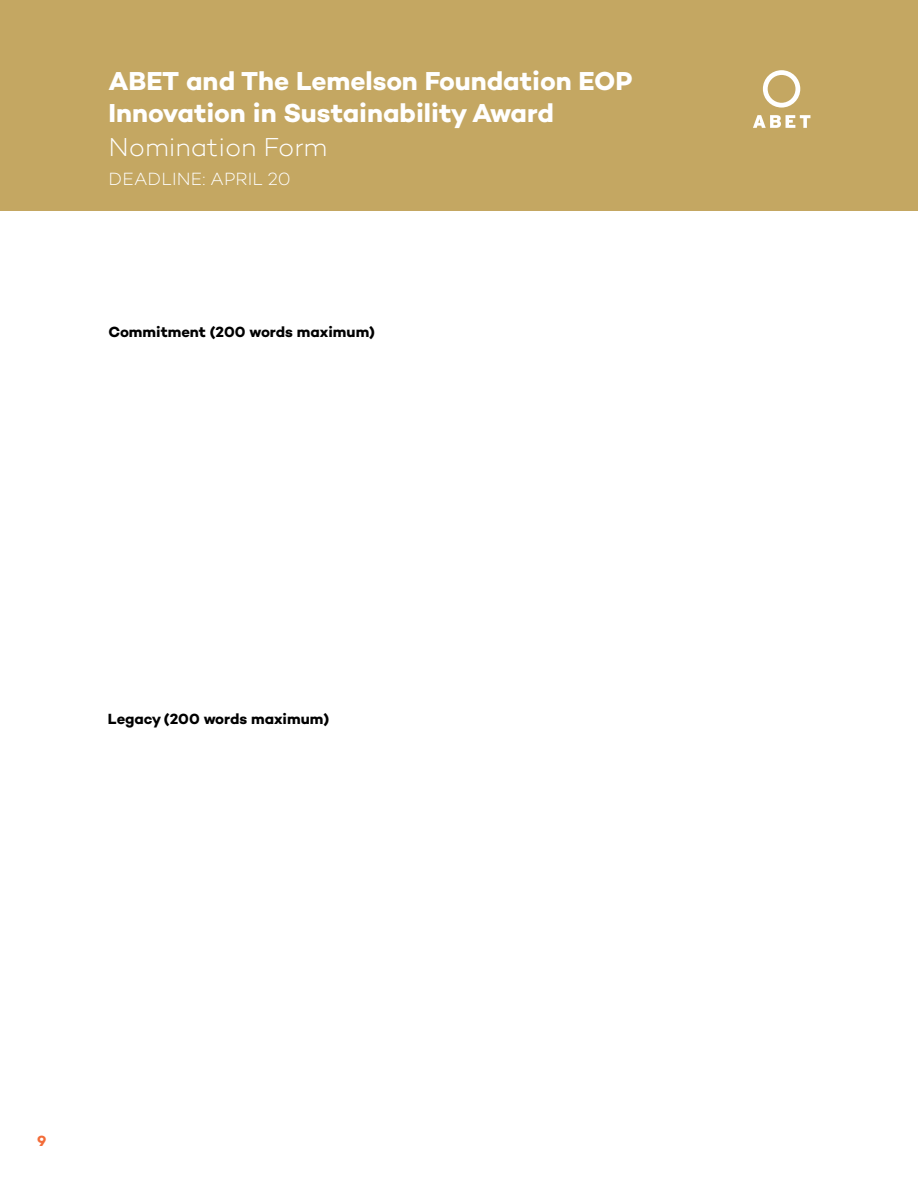
<style>
.page{position:relative;width:918px;height:1188px;background:#fff}
.page>*{position:absolute;margin:0;border:0;box-sizing:border-box;transform-origin:0 0}
.t1{font:700 26.4px/31.7px "Campton";color:#fff}
.t2{font:300 26.4px "Campton";color:#fff}
.t3{font:300 18px "Campton";letter-spacing:.01em;color:#fff}
.t4{font:700 15px "Campton";color:#000}
.t5{font:700 15px "Campton";color:#f36c38}
</style>
<div class="page">
<div style="left:0;top:0;width:918px;height:211px;background:#c4a762"></div>
<svg style="left:753px;top:115px;width:57px;height:13px"></svg>
<svg style="left:763px;top:70px;width:37px;height:38px"></svg>
<p class="t1" style="left:108px;top:65px;width:525px">ABET and The Lemelson Foundation EOP<br>Innovation in Sustainability Award</p>
<p class="t2" style="left:108px;top:131px;width:220px">Nomination Form</p>
<p class="t3" style="left:109px;top:168px;width:184px">DEADLINE: APRIL 20</p>
<p class="t4" style="left:108px;top:322px;width:268px">Commitment (200 words maximum)</p>
<p class="t4" style="left:108px;top:709px;width:223px">Legacy (200 words maximum)</p>
<p class="t5" style="left:37px;top:1132px;width:11px">9</p>
</div>
